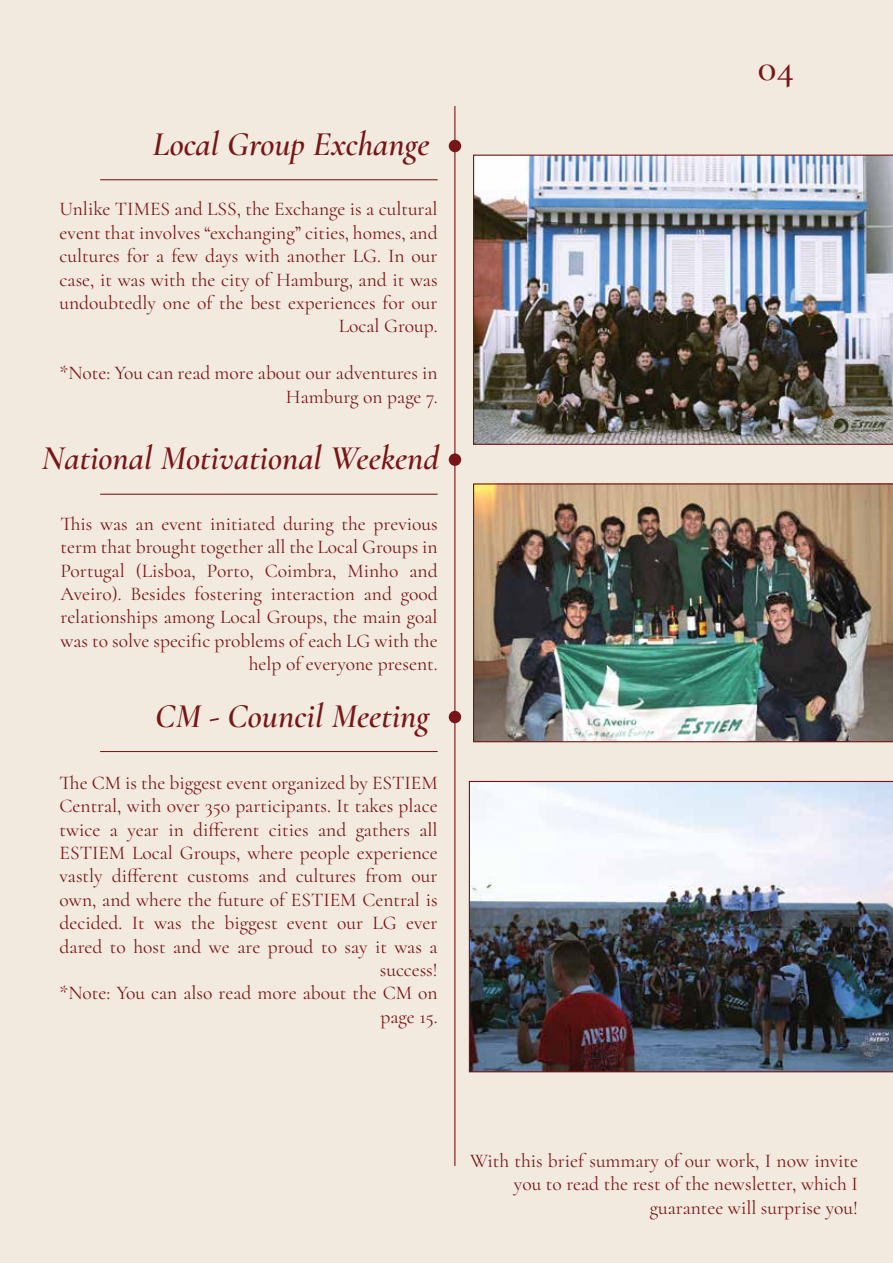
<style>
.page{position:relative;width:893px;height:1263px;background:#f2e9df}
.page>*{position:absolute;margin:0;border:0;box-sizing:border-box;transform-origin:0 0}
.t1{font:500 39px "Cormorant";color:#761616}
.t2{font:italic 600 34.5px "Cormorant";color:#761616}
.t3{font:19.5px/23.4px "Cormorant";color:#761616;text-align:right}
</style>
<div class="page">
<hr style="left:455px;top:106px;width:1px;height:1060px;background:#761614">
<hr style="left:100px;top:179px;width:338px;height:1px;background:#761614">
<hr style="left:100px;top:494px;width:338px;height:1px;background:#761614">
<hr style="left:100px;top:751px;width:338px;height:1px;background:#761614">
<div style="left:449px;top:711px;width:12px;height:12px;background:#761616;border-radius:50%"></div>
<div style="left:449px;top:453px;width:12px;height:13px;background:#761616;border-radius:50%"></div>
<div style="left:449px;top:140px;width:12px;height:12px;background:#761616;border-radius:50%"></div>
<img style="left:473px;top:155px;width:420px;height:290px">
<img style="left:473px;top:483px;width:420px;height:259px">
<img style="left:469px;top:781px;width:424px;height:291px">
<h2 class="t2" style="left:153px;top:117px;width:278px">Local Group Exchange</h2>
<p class="t3" style="left:60px;top:197px;width:380px">Unlike TIMES and LSS, the Exchange is a cultural event that involves “exchanging” cities, homes, and cultures for a few days with another LG. In our case, it was with the city of Hamburg, and it was undoubtedly one of the best experiences for our Local Group.</p>
<p class="t3" style="left:60px;top:361px;width:380px">*Note: You can read more about our adventures in<br>Hamburg on page 7.</p>
<h2 class="t2" style="left:42px;top:431px;width:399px">National Motivational Weekend</h2>
<p class="t3" style="left:61px;top:512px;width:379px">This was an event initiated during the previous term that brought together all the Local Groups in Portugal (Lisboa, Porto, Coimbra, Minho and Aveiro). Besides fostering interaction and good relationships among Local Groups, the main goal was to solve specific problems of each LG with the help of everyone present.</p>
<h2 class="t2" style="left:155px;top:688px;width:276px">CM - Council Meeting</h2>
<p class="t3" style="left:60px;top:771px;width:380px">The CM is the biggest event organized by ESTIEM Central, with over 350 participants. It takes place twice a year in different cities and gathers all ESTIEM Local Groups, where people experience vastly different customs and cultures from our own, and where the future of ESTIEM Central is decided. It was the biggest event our LG ever dared to host and we are proud to say it was a success!<br>*Note: You can also read more about the CM on page 15.</p>
<h1 class="t1" style="left:758px;top:44px;width:38px">04</h1>
<p class="t3" style="left:470px;top:1149px;width:390px">With this brief summary of our work, I now invite you to read the rest of the newsletter, which I guarantee will surprise you!</p>
</div>
